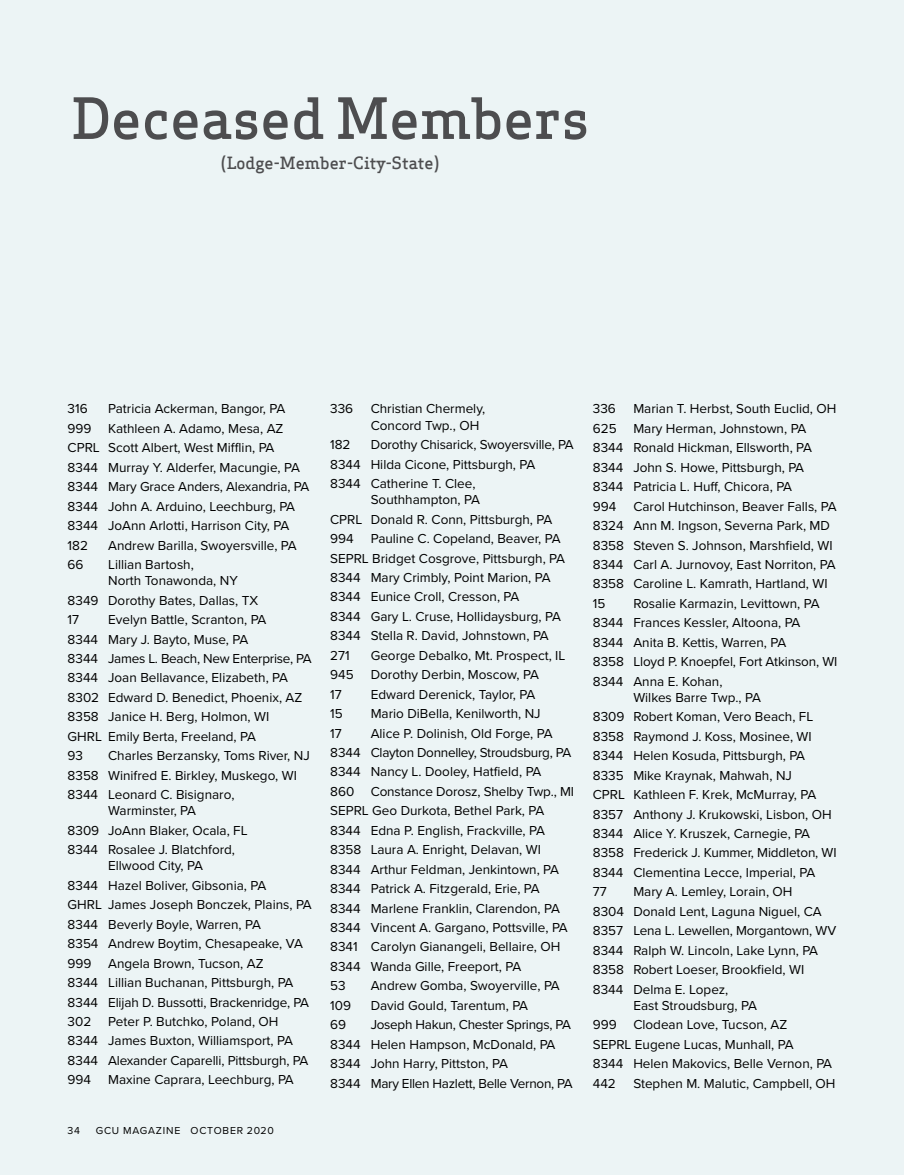
<style>
.page{position:relative;width:905px;height:1175px;background:#fff}
.page>*{position:absolute;margin:0;border:0;box-sizing:border-box;transform-origin:0 0}
.t1{font:500 55.5px "Apex Serif";color:#4d4d4f}
.t2{font:500 16.5px "Apex Serif";color:#4d4d4f}
.t3{font:13.5px/19.5px "Proxima Nova";color:#000}
.t4{font:13.5px/19.5px "Proxima Nova";letter-spacing:-.02em;color:#000}
.t5{font:10.5px "Proxima Nova";letter-spacing:.075em;color:#000}
</style>
<div class="page">
<div style="left:0;top:0;width:903px;height:1174px;background:#ecf4f5"></div>
<h1 class="t1" style="left:71px;top:76px;width:519px">Deceased Members</h1>
<p class="t2" style="left:221px;top:150px;width:220px">(Lodge-Member-City-State)</p>
<p class="t3" style="left:68px;top:398px;width:22px">316</p>
<p class="t3" style="left:68px;top:398px;width:243px;text-indent:40px">Patricia Ackerman, Bangor, PA<br>999 Kathleen A. Adamo, Mesa, AZ<br>CPRL Scott Albert, West Mifflin, PA<br>8344 Murray Y. Alderfer, Macungie, PA<br>8344 Mary Grace Anders, Alexandria, PA<br>8344 John A. Arduino, Leechburg, PA<br>8344 JoAnn Arlotti, Harrison City, PA<br>182</p>
<p class="t3" style="left:108px;top:534px;width:190px">Andrew Barilla, Swoyersville, PA</p>
<p class="t3" style="left:68px;top:554px;width:17px">66</p>
<p class="t3" style="left:108px;top:556px;width:131px;line-height:16.2px">Lillian Bartosh,<br>North Tonawonda, NY</p>
<p class="t3" style="left:68px;top:590px;width:192px">8349 Dorothy Bates, Dallas, TX<br>17</p>
<p class="t3" style="left:68px;top:609px;width:245px;text-indent:40px">Evelyn Battle, Scranton, PA<br>8344 Mary J. Bayto, Muse, PA<br>8344 James L. Beach, New Enterprise, PA<br>8344 Joan Bellavance, Elizabeth, PA<br>8302 Edward D. Benedict, Phoenix, AZ<br>8358 Janice H. Berg, Holmon, WI<br>GHRL Emily Berta, Freeland, PA<br>93</p>
<p class="t3" style="left:68px;top:745px;width:244px;text-indent:40px">Charles Berzansky, Toms River, NJ<br>8358 Winifred E. Birkley, Muskego, WI<br>8344 Leonard C. Bisignaro,</p>
<p class="t3" style="left:68px;top:800px;width:181px;text-indent:40px">Warminster, PA<br>8309 JoAnn Blaker, Ocala, FL<br>8344 Rosalee J. Blatchford,</p>
<p class="t3" style="left:68px;top:855px;width:246px;text-indent:40px">Ellwood City, PA<br>8344 Hazel Boliver, Gibsonia, PA<br>GHRL James Joseph Bonczek, Plains, PA<br>8344 Beverly Boyle, Warren, PA<br>8354 Andrew Boytim, Chesapeake, VA<br>999 Angela Brown, Tucson, AZ<br>8344 Lillian Buchanan, Pittsburgh, PA<br>8344 Elijah D. Bussotti, Brackenridge, PA<br>302 Peter P. Butchko, Poland, OH<br>8344 James Buxton, Williamsport, PA<br>8344 Alexander Caparelli, Pittsburgh, PA<br>994</p>
<p class="t3" style="left:108px;top:1069px;width:187px">Maxine Caprara, Leechburg, PA</p>
<p class="t5" style="left:68px;top:1123px;width:14px">34</p>
<p class="t5" style="left:96px;top:1123px;width:179px">GCU MAGAZINE OCTOBER 2020</p>
<p class="t3" style="left:330px;top:398px;width:25px">336</p>
<p class="t3" style="left:371px;top:400px;width:116px;line-height:16.2px">Christian Chermely,<br>Concord Twp., OH</p>
<p class="t3" style="left:330px;top:434px;width:22px">182</p>
<p class="t3" style="left:330px;top:434px;width:245px;text-indent:40px">Dorothy Chisarick, Swoyersville, PA<br>8344 Hilda Cicone, Pittsburgh, PA<br>8344 Catherine T. Clee,</p>
<p class="t3" style="left:330px;top:489px;width:224px;text-indent:40px">Southhampton, PA<br>CPRL Donald R. Conn, Pittsburgh, PA<br>994</p>
<p class="t3" style="left:330px;top:528px;width:236px;text-indent:40px">Pauline C. Copeland, Beaver, PA<br>SEPRL Bridget Cosgrove, Pittsburgh, PA<br>8344 Mary Crimbly, Point Marion, PA<br>8344 Eunice Croll, Cresson, PA<br>8344 Gary L. Cruse, Hollidaysburg, PA<br>8344 Stella R. David, Johnstown, PA<br>271</p>
<p class="t3" style="left:371px;top:645px;width:196px">George Debalko, Mt. Prospect, IL</p>
<p class="t3" style="left:330px;top:664px;width:25px">945</p>
<p class="t3" style="left:371px;top:664px;width:170px">Dorothy Derbin, Moscow, PA</p>
<p class="t3" style="left:330px;top:684px;width:13px">17</p>
<p class="t3" style="left:371px;top:684px;width:166px">Edward Derenick, Taylor, PA</p>
<p class="t3" style="left:330px;top:703px;width:14px">15</p>
<p class="t3" style="left:371px;top:703px;width:171px">Mario DiBella, Kenilworth, NJ</p>
<p class="t3" style="left:330px;top:722px;width:13px">17</p>
<p class="t3" style="left:330px;top:722px;width:245px;text-indent:40px">Alice P. Dolinish, Old Forge, PA 8344 Clayton Donnelley, Stroudsburg, PA 8344 Nancy L. Dooley, Hatfield, PA<br>860 Constance Dorosz, Shelby Twp., MI SEPRL Geo Durkota, Bethel Park, PA 8344 Edna P. English, Frackville, PA 8358 Laura A. Enright, Delavan, WI 8344 Arthur Feldman, Jenkintown, PA 8344 Patrick A. Fitzgerald, Erie, PA<br>8344 Marlene Franklin, Clarendon, PA 8344 Vincent A. Gargano, Pottsville, PA 8341 Carolyn Gianangeli, Bellaire, OH 8344 Wanda Gille, Freeport, PA<br>53</p>
<p class="t3" style="left:371px;top:975px;width:191px">Andrew Gomba, Swoyerville, PA</p>
<p class="t3" style="left:330px;top:995px;width:22px">109</p>
<p class="t3" style="left:371px;top:995px;width:159px">David Gould, Tarentum, PA</p>
<p class="t3" style="left:330px;top:1014px;width:17px">69</p>
<p class="t4" style="left:330px;top:1014px;width:244px;text-indent:40px">Joseph Hakun, Chester Springs, PA 8344 Helen Hampson, McDonald, PA 8344 John Harry, Pittston, PA<br>8344 Mary Ellen Hazlett, Belle Vernon, PA</p>
<p class="t3" style="left:593px;top:398px;width:245px;text-indent:40px">Marian T. Herbst, South Euclid, OH<br>625 Mary Herman, Johnstown, PA<br>8344 Ronald Hickman, Ellsworth, PA<br>8344 John S. Howe, Pittsburgh, PA<br>8344 Patricia L. Huff, Chicora, PA<br>994</p>
<p class="t3" style="left:593px;top:398px;width:25px">336</p>
<p class="t3" style="left:593px;top:496px;width:245px;text-indent:40px">Carol Hutchinson, Beaver Falls, PA<br>8324 Ann M. Ingson, Severna Park, MD<br>8358 Steven S. Johnson, Marshfield, WI<br>8344 Carl A. Jurnovoy, East Norriton, PA<br>8358 Caroline L. Kamrath, Hartland, WI<br>15</p>
<p class="t3" style="left:593px;top:593px;width:246px;text-indent:40px">Rosalie Karmazin, Levittown, PA<br>8344 Frances Kessler, Altoona, PA<br>8344 Anita B. Kettis, Warren, PA<br>8358 Lloyd P. Knoepfel, Fort Atkinson, WI<br>8344 Anna E. Kohan,</p>
<p class="t3" style="left:593px;top:687px;width:245px;text-indent:40px">Wilkes Barre Twp., PA<br>8309 Robert Koman, Vero Beach, FL<br>8358 Raymond J. Koss, Mosinee, WI<br>8344 Helen Kosuda, Pittsburgh, PA<br>8335 Mike Kraynak, Mahwah, NJ<br>CPRL Kathleen F. Krek, McMurray, PA<br>8357 Anthony J. Krukowski, Lisbon, OH<br>8344 Alice Y. Kruszek, Carnegie, PA<br>8358 Frederick J. Kummer, Middleton, WI<br>8344 Clementina Lecce, Imperial, PA<br>77</p>
<p class="t3" style="left:593px;top:881px;width:245px;text-indent:40px">Mary A. Lemley, Lorain, OH<br>8304 Donald Lent, Laguna Niguel, CA<br>8357 Lena L. Lewellen, Morgantown, WV<br>8344 Ralph W. Lincoln, Lake Lynn, PA<br>8358 Robert Loeser, Brookfield, WI<br>8344 Delma E. Lopez,</p>
<p class="t3" style="left:593px;top:995px;width:241px;text-indent:40px">East Stroudsburg, PA<br>999 Clodean Love, Tucson, AZ<br>SEPRL Eugene Lucas, Munhall, PA<br>8344 Helen Makovics, Belle Vernon, PA<br>442</p>
<p class="t3" style="left:633px;top:1072px;width:204px">Stephen M. Malutic, Campbell, OH</p>
</div>
